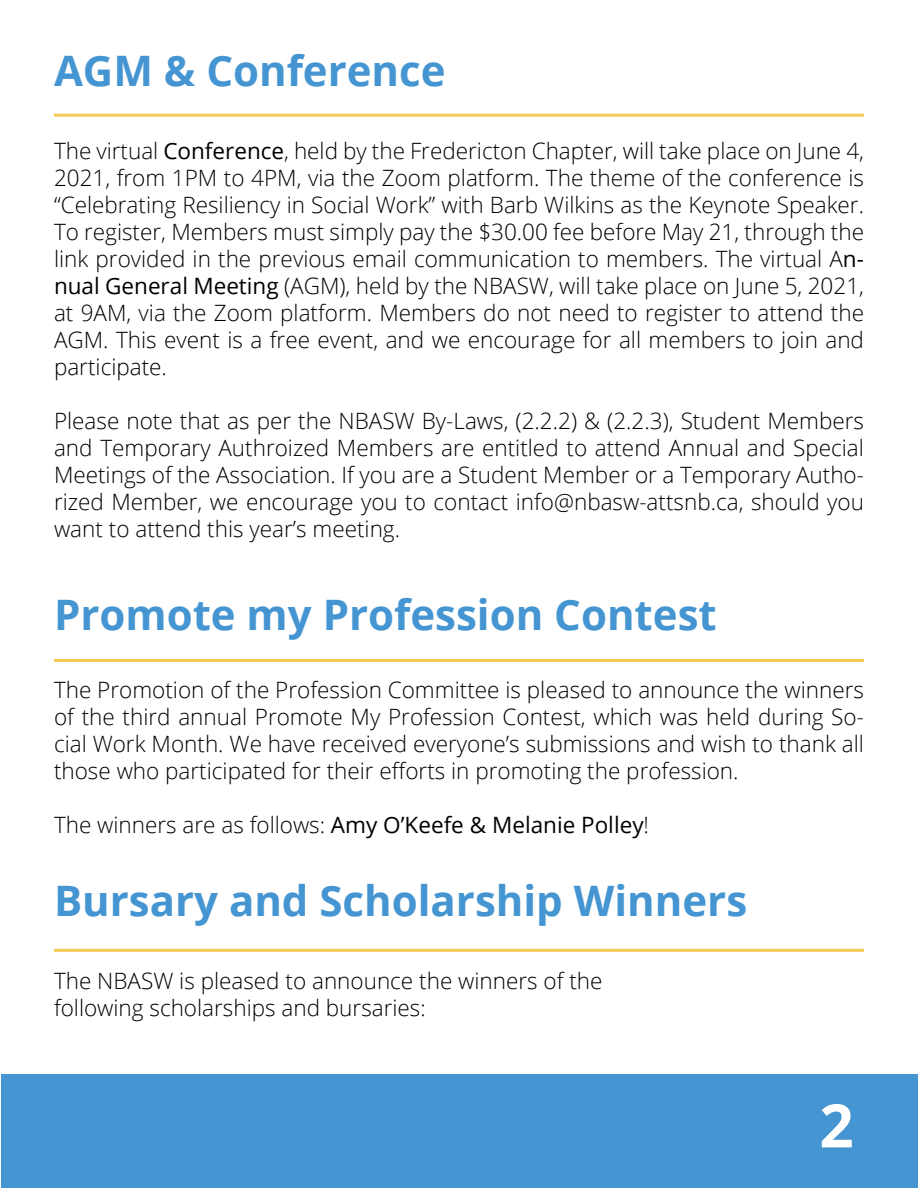
<style>
.page{position:relative;width:918px;height:1188px;background:#fff}
.page>*{position:absolute;margin:0;border:0;box-sizing:border-box;transform-origin:0 0}
.t1{font:700 60px "Open Sans";color:#fff}
.t2{font:700 42px "Open Sans";color:#4495d1}
.t3{font:300 22.5px/27px "Open Sans";color:#000;text-align:justify}
.s1{font-weight:400}
</style>
<div class="page">
<div style="left:2px;top:1074px;width:916px;height:114px;background:#4495d1"></div>
<hr style="left:54px;top:114px;width:810px;height:3px;background:#f5c955">
<hr style="left:54px;top:659px;width:810px;height:3px;background:#f5c955">
<hr style="left:54px;top:949px;width:810px;height:3px;background:#f5c955">
<h2 class="t2" style="left:54px;top:41px;width:393px">AGM &amp; Conference</h2>
<p class="t3" style="left:54px;top:136px;width:812px">The virtual <span class="s1">Conference</span>, held by the Fredericton Chapter, will take place on June 4, 2021, from 1PM to 4PM, via the Zoom platform. The theme of the conference is “Celebrating Resiliency in Social Work” with Barb Wilkins as the Keynote Speaker.<br>To register, Members must simply pay the $30.00 fee before May 21, through the link provided in the previous email communication to members. The virtual A<span class="s1">n&shy;nual General Meeting</span> (AGM), held by the NBASW, will take place on June 5, 2021, at 9AM, via the Zoom platform. Members do not need to register to attend the AGM. This event is a free event, and we encourage for all members to join and participate.</p>
<p class="t3" style="left:54px;top:406px;width:812px">Please note that as per the NBASW By-Laws, (2.2.2) &amp; (2.2.3), Student Members and Temporary Authroized Members are entitled to attend Annual and Special Meetings of the Association. If you are a Student Member or a Temporary Autho&shy;rized Member, we encourage you to contact info@nbasw-attsnb.ca, should you want to attend this year’s meeting.</p>
<h2 class="t2" style="left:54px;top:586px;width:664px">Promote my Profession Contest</h2>
<p class="t3" style="left:54px;top:676px;width:812px">The Promotion of the Profession Committee is pleased to announce the winners of the third annual Promote My Profession Contest, which was held during So&shy;cial Work Month. We have received everyone’s submissions and wish to thank all those who participated for their efforts in promoting the profession.</p>
<p class="t3" style="left:54px;top:811px;width:597px">The winners are as follows: <span class="s1">Amy O’Keefe &amp; Melanie Polley</span>!</p>
<h2 class="t2" style="left:54px;top:871px;width:695px">Bursary and Scholarship Winners</h2>
<p class="t3" style="left:54px;top:967px;width:550px">The NBASW is pleased to announce the winners of the following scholarships and bursaries:</p>
<h1 class="t1" style="left:819px;top:1083px;width:36px">2</h1>
</div>
